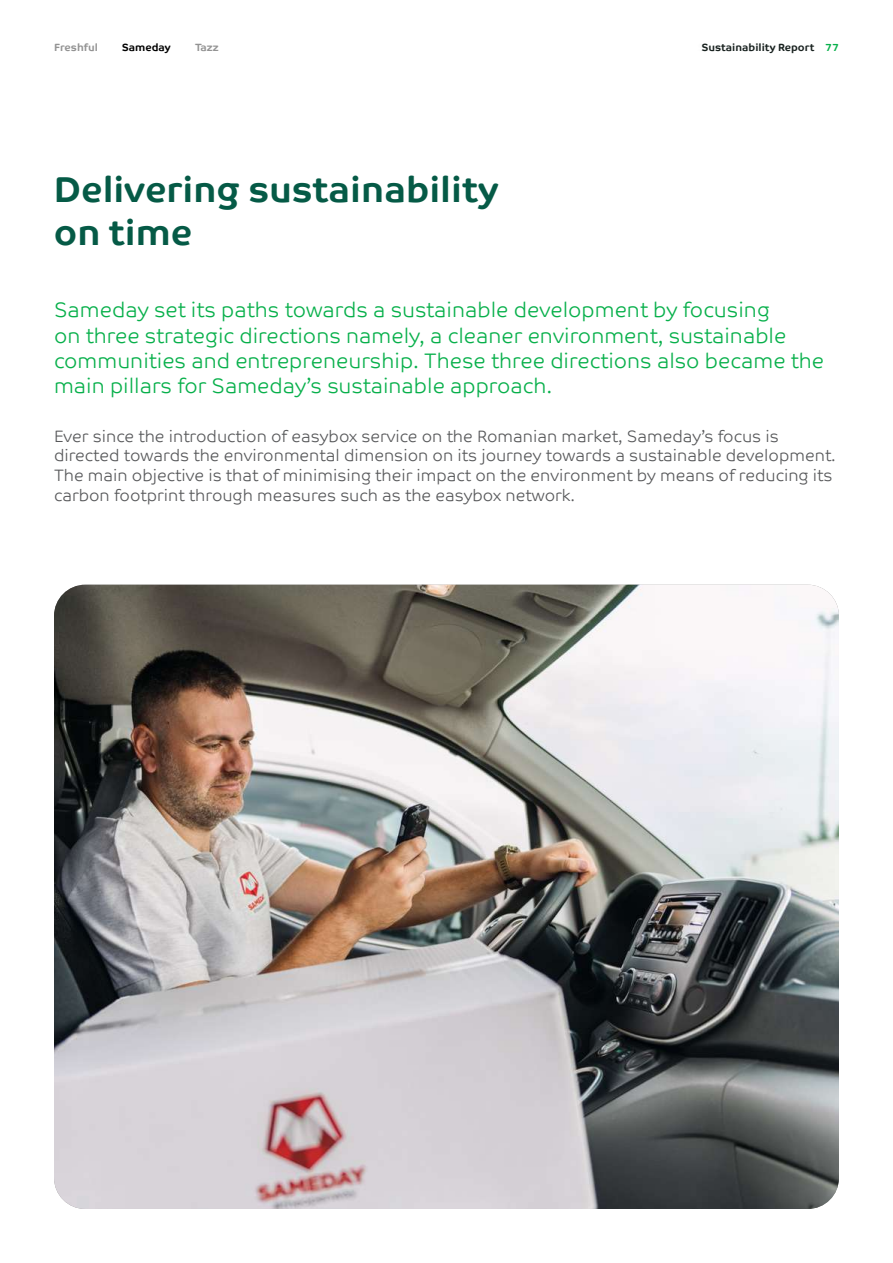
<style>
.page{position:relative;width:893px;height:1263px;background:#fff}
.page>*{position:absolute;margin:0;border:0;box-sizing:border-box;transform-origin:0 0}
.t1{font:700 36px/43.2px "Co Text";color:#055a46}
.t2{font:300 21px/25.2px "Co Text";color:#08b04b}
.t3{font:300 16.5px/19.8px "Co Text";color:#58595b}
.t4{font:700 10.5px "Co Text";color:#18211f}
.t5{font:700 10.5px "Co Text";color:#939393}
.t6{font:700 10.5px "Co Text";color:#000}
.t7{font:700 10.5px "Co Text";color:#08b04b}
</style>
<div class="page">
<img style="left:54px;top:585px;width:785px;height:624px">
<p class="t5" style="left:54px;top:42px;width:45px">Freshful</p>
<p class="t6" style="left:122px;top:42px;width:50px">Sameday</p>
<p class="t5" style="left:195px;top:42px;width:25px">Tazz</p>
<p class="t4" style="left:702px;top:41px;width:114px">Sustainability Report</p>
<p class="t4" style="left:698px;top:42px;width:112px">Sustainability report</p>
<p class="t7" style="left:825px;top:42px;width:15px">77</p>
<h1 class="t1" style="left:54px;top:168px;width:446px">Delivering sustainability on time</h1>
<p class="t2" style="left:54px;top:298px;width:772px">Sameday set its paths towards a sustainable development by focusing<br>on three strategic directions namely, a cleaner environment, sustainable communities and entrepreneurship. These three directions also became the main pillars for Sameday’s sustainable approach.</p>
<p class="t3" style="left:54px;top:426px;width:783px">Ever since the introduction of easybox service on the Romanian market, Sameday’s focus is directed towards the environmental dimension on its journey towards a sustainable development.<br>The main objective is that of minimising their impact on the environment by means of reducing its carbon footprint through measures such as the easybox network.</p>
</div>
